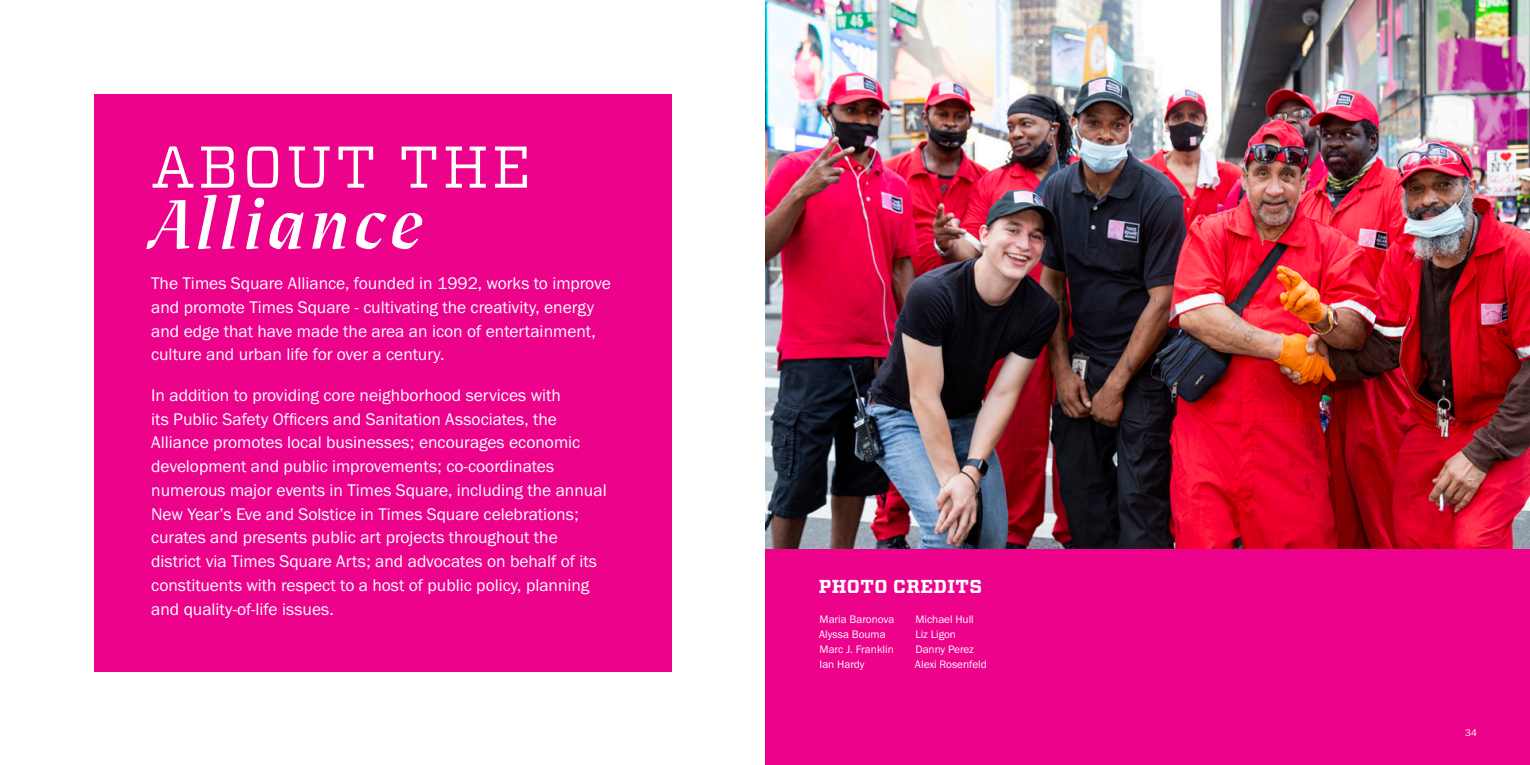
<style>
.page{position:relative;width:1530px;height:765px;background:#fff}
.page>*{position:absolute;margin:0;border:0;box-sizing:border-box;transform-origin:0 0}
.TS_Body_Large{font:italic 600 74.5px "Prospectus STD";letter-spacing:.06em;color:#fff}
.TS_Body_Large-2{font:58.75px "Vitesse";letter-spacing:.06em;color:#fff}
.TS_Subheader_Small{font:700 18.75px "Vitesse";letter-spacing:.02em;color:#fff}
.TS_Body_Large-3{font:17.5px/23.8px "Franklin Gothic URW Boo";color:#fff}
.TS_Body_Small{font:11.25px "Franklin Gothic URW Boo";color:#fff}
.t1{font:10px "Franklin Gothic URW Boo";color:#fff}
</style>
<div class="page">
<div style="left:765px;top:0;width:765px;height:765px;background:#ed028c"></div>
<div style="left:94px;top:94px;width:577px;height:577px;background:#ed028c"></div>
<img style="left:765px;top:0;width:765px;height:548px">
<p class="TS_Body_Large-2" style="left:151px;top:127px;width:381px">ABOUT THE</p>
<p class="TS_Body_Large" style="left:151px;top:171px;width:274px">Alliance</p>
<p class="TS_Body_Large-3" style="left:151px;top:271px;width:461px">The Times Square Alliance, founded in 1992, works to improve and promote Times Square - cultivating the creativity, energy and edge that have made the area an icon of entertainment, culture and urban life for over a century.</p>
<p class="TS_Body_Large-3" style="left:151px;top:383px;width:457px">In addition to providing core neighborhood services with<br>its Public Safety Officers and Sanitation Associates, the Alliance promotes local businesses; encourages economic development and public improvements; co-coordinates numerous major events in Times Square, including the annual New Year’s Eve and Solstice in Times Square celebrations; curates and presents public art projects throughout the district via Times Square Arts; and advocates on behalf of its constituents with respect to a host of public policy, planning and quality-of-life issues.</p>
<p class="TS_Subheader_Small" style="left:819px;top:574px;width:165px">PHOTO CREDITS</p>
<p class="TS_Body_Small" style="left:820px;top:612px;width:76px">Maria Baronova</p>
<p class="TS_Body_Small" style="left:819px;top:627px;width:68px">Alyssa Bouma</p>
<p class="TS_Body_Small" style="left:820px;top:642px;width:76px">Marc J. Franklin</p>
<p class="TS_Body_Small" style="left:820px;top:657px;width:47px">Ian Hardy</p>
<p class="TS_Body_Small" style="left:915px;top:612px;width:60px">Michael Hull</p>
<p class="TS_Body_Small" style="left:915px;top:627px;width:42px">Liz Ligon</p>
<p class="TS_Body_Small" style="left:915px;top:642px;width:60px">Danny Perez</p>
<p class="TS_Body_Small" style="left:915px;top:657px;width:73px">Alexi Rosenfeld</p>
<p class="t1" style="left:1465px;top:727px;width:13px">34</p>
</div>
